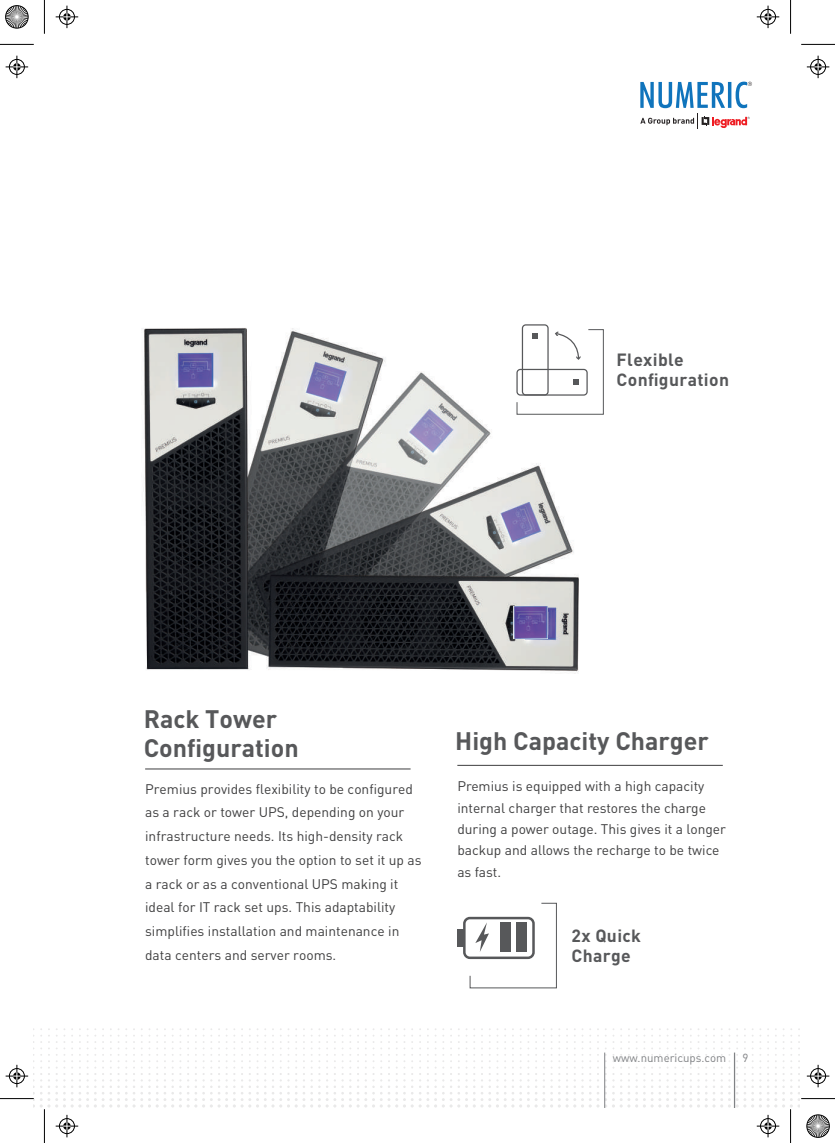
<style>
.page{position:relative;width:835px;height:1143px;background:#fff}
.page>*{position:absolute;margin:0;border:0;box-sizing:border-box;transform-origin:0 0}
.t1{font:700 25px/28.6px "DIN Pro";color:#57585a}
.t2{font:700 17.5px/20px "DIN Pro";letter-spacing:.02em;color:#57585a}
.t3{font:13.75px/23.8px "DIN Pro";color:#3e3e3f}
.t4{font:11.62px "DIN Pro";color:#808285}
</style>
<div class="page">
<div style="left:457px;top:929px;width:7px;height:17px;background:#57585a"></div>
<div style="left:463px;top:916px;width:71px;height:43px;border:2px solid #57585a;border-radius:6px"></div>
<svg style="left:469px;top:902px;width:87px;height:86px"></svg>
<img style="left:142px;top:324px;width:437px;height:349px">
<hr style="left:145px;top:768px;width:265px;height:1px;background:#3e3e3f">
<hr style="left:457px;top:765px;width:265px;height:1px;background:#3e3e3f">
<div style="left:521px;top:324px;width:27px;height:71px;border:1px solid #57585a;border-radius:3px"></div>
<img style="left:513px;top:606px;width:34px;height:33px">
<svg style="left:516px;top:329px;width:87px;height:86px"></svg>
<svg style="left:34px;top:1028px;width:765px;height:79px"></svg>
<hr style="left:604px;top:1052px;width:1px;height:55px;background:#808285">
<hr style="left:733px;top:1052px;width:1px;height:55px;background:#808285">
<svg style="left:640px;top:82px;width:111px;height:47px"></svg>
<hr style="left:0;top:44px;width:34px;height:1px;background:#000">
<hr style="left:800px;top:44px;width:34px;height:1px;background:#000">
<hr style="left:0;top:1098px;width:34px;height:1px;background:#000">
<hr style="left:800px;top:1098px;width:34px;height:1px;background:#000">
<hr style="left:44px;top:0;width:1px;height:34px;background:#000">
<hr style="left:44px;top:1109px;width:1px;height:33px;background:#000">
<hr style="left:790px;top:0;width:1px;height:34px;background:#000">
<hr style="left:790px;top:1109px;width:1px;height:33px;background:#000">
<svg style="left:56px;top:6px;width:22px;height:22px"></svg>
<svg style="left:756px;top:6px;width:22px;height:22px"></svg>
<svg style="left:56px;top:1114px;width:22px;height:23px"></svg>
<svg style="left:756px;top:1114px;width:22px;height:23px"></svg>
<svg style="left:6px;top:56px;width:22px;height:22px"></svg>
<svg style="left:6px;top:1064px;width:22px;height:23px"></svg>
<svg style="left:806px;top:56px;width:22px;height:22px"></svg>
<svg style="left:806px;top:1064px;width:22px;height:23px"></svg>
<svg style="left:5px;top:5px;width:24px;height:24px"></svg>
<svg style="left:806px;top:1114px;width:24px;height:24px"></svg>
<p class="t2" style="left:616px;top:349px;width:114px">Flexible<br>Configuration</p>
<h1 class="t1" style="left:144px;top:704px;width:156px">Rack Tower<br>Configuration</h1>
<p class="t3" style="left:145px;top:776px;width:278px">Premius provides flexibility to be configured as a rack or tower UPS, depending on your infrastructure needs. Its high-density rack tower form gives you the option to set it up as a rack or as a conventional UPS making it ideal for IT rack set ups. This adaptability simplifies installation and maintenance in data centers and server rooms.</p>
<h1 class="t1" style="left:455px;top:725px;width:255px">High Capacity Charger</h1>
<p class="t3" style="left:457px;top:775px;width:270px;line-height:21.2px">Premius is equipped with a high capacity internal charger that restores the charge during a power outage. This gives it a longer backup and allows the recharge to be twice as fast.</p>
<p class="t2" style="left:571px;top:924px;width:71px">2x Quick<br>Charge</p>
<p class="t4" style="left:612px;top:1048px;width:115px">www.numericups.com</p>
<p class="t4" style="left:742px;top:1048px;width:7px">9</p>
</div>
